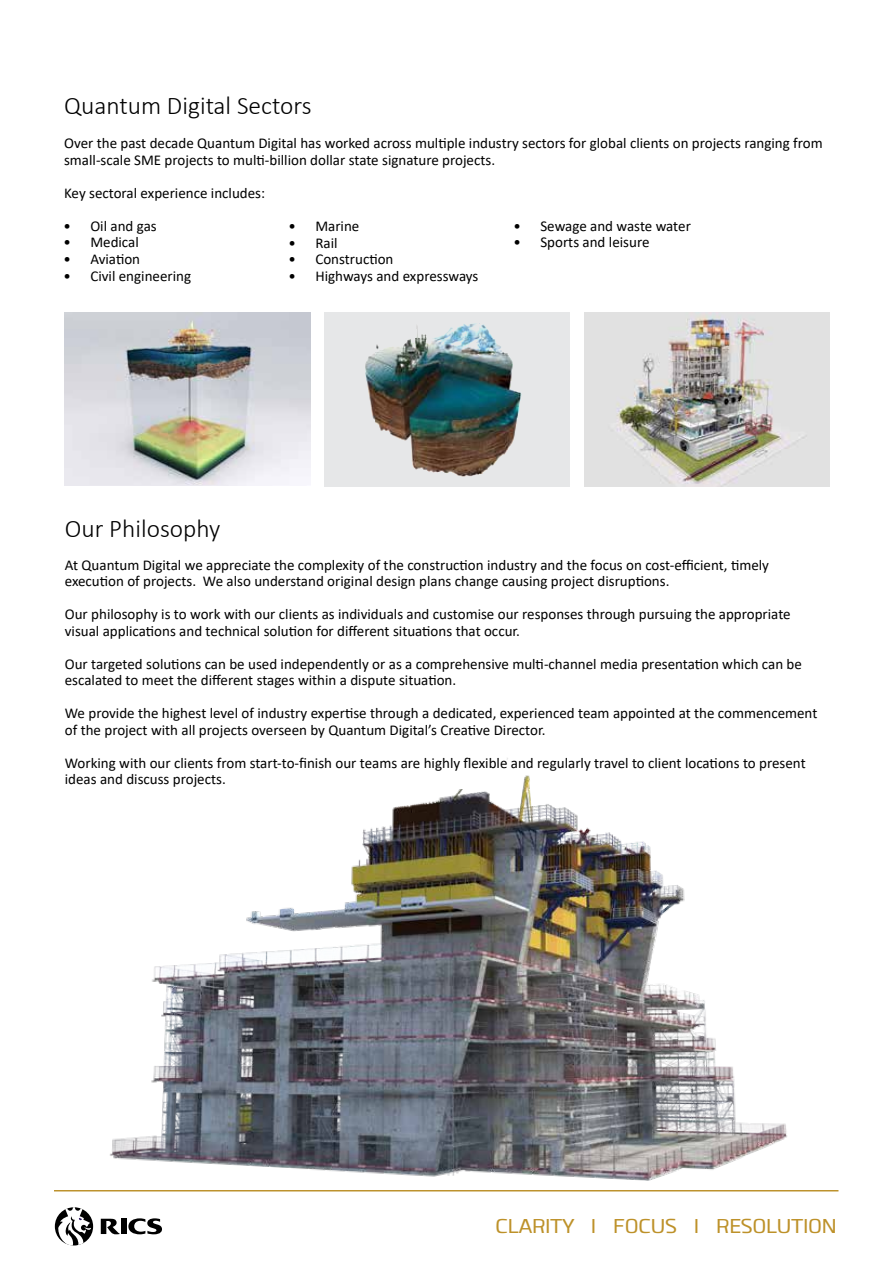
<style>
.page{position:relative;width:893px;height:1263px;background:#fff}
.page>*{position:absolute;margin:0;border:0;box-sizing:border-box;transform-origin:0 0}
.t1{font:300 25.5px "Calibri";color:#000}
.t2{font:21px "Clio XS Regular";letter-spacing:-.03em;color:#bd9129}
.t3{font:15px/16.5px "Calibri";color:#000}
</style>
<div class="page">
<img style="left:65px;top:313px;width:245px;height:173px">
<img style="left:325px;top:313px;width:245px;height:174px">
<img style="left:584px;top:313px;width:246px;height:174px">
<hr style="left:54px;top:1190px;width:784px;height:1px;background:#bd922d">
<svg style="left:128px;top:1218px;width:34px;height:16px"></svg>
<div style="left:121px;top:1219px;width:6px;height:15px;background:#000"></div>
<svg style="left:101px;top:1219px;width:19px;height:15px"></svg>
<div style="left:55px;top:1207px;width:38px;height:38px;background:#000;border-radius:50%"></div>
<svg style="left:58px;top:1207px;width:33px;height:38px"></svg>
<img style="left:110px;top:758px;width:677px;height:423px">
<div style="left:446px;top:747px;width:47px;height:41px;background:#fff"></div>
<h1 class="t1" style="left:64px;top:89px;width:249px">Quantum Digital Sectors</h1>
<p class="t3" style="left:64px;top:134px;width:760px">Over the past decade Quantum Digital has worked across multiple industry sectors for global clients on projects ranging from small-scale SME projects to multi-billion dollar state signature projects.</p>
<p class="t3" style="left:64px;top:184px;width:202px">Key sectoral experience includes:</p>
<p class="t3" style="left:63px;top:217px;width:95px">• Oil and gas</p>
<p class="t3" style="left:63px;top:234px;width:77px">• Medical</p>
<p class="t3" style="left:63px;top:250px;width:78px">• Aviation</p>
<p class="t3" style="left:63px;top:267px;width:129px">• Civil engineering</p>
<p class="t3" style="left:288px;top:217px;width:73px">• Marine</p>
<p class="t3" style="left:288px;top:234px;width:51px">• Rail</p>
<p class="t3" style="left:288px;top:250px;width:107px">• Construction</p>
<p class="t3" style="left:288px;top:267px;width:192px">• Highways and expressways</p>
<p class="t3" style="left:513px;top:217px;width:179px">• Sewage and waste water</p>
<p class="t3" style="left:513px;top:234px;width:138px">• Sports and leisure</p>
<h1 class="t1" style="left:65px;top:512px;width:157px">Our Philosophy</h1>
<p class="t3" style="left:65px;top:556px;width:706px">At Quantum Digital we appreciate the complexity of the construction industry and the focus on cost-efficient, timely execution of projects. We also understand original design plans change causing project disruptions.</p>
<p class="t3" style="left:65px;top:606px;width:727px">Our philosophy is to work with our clients as individuals and customise our responses through pursuing the appropriate visual applications and technical solution for different situations that occur.</p>
<p class="t3" style="left:65px;top:655px;width:739px">Our targeted solutions can be used independently or as a comprehensive multi-channel media presentation which can be escalated to meet the different stages within a dispute situation.</p>
<p class="t3" style="left:65px;top:705px;width:754px">We provide the highest level of industry expertise through a dedicated, experienced team appointed at the commencement of the project with all projects overseen by Quantum Digital’s Creative Director.</p>
<p class="t3" style="left:65px;top:754px;width:742px">Working with our clients from start-to-finish our teams are highly flexible and regularly travel to client locations to present ideas and discuss projects.</p>
<h2 class="t2" style="left:496px;top:1213px;width:343px">CLARITY I FOCUS I RESOLUTION</h2>
</div>
